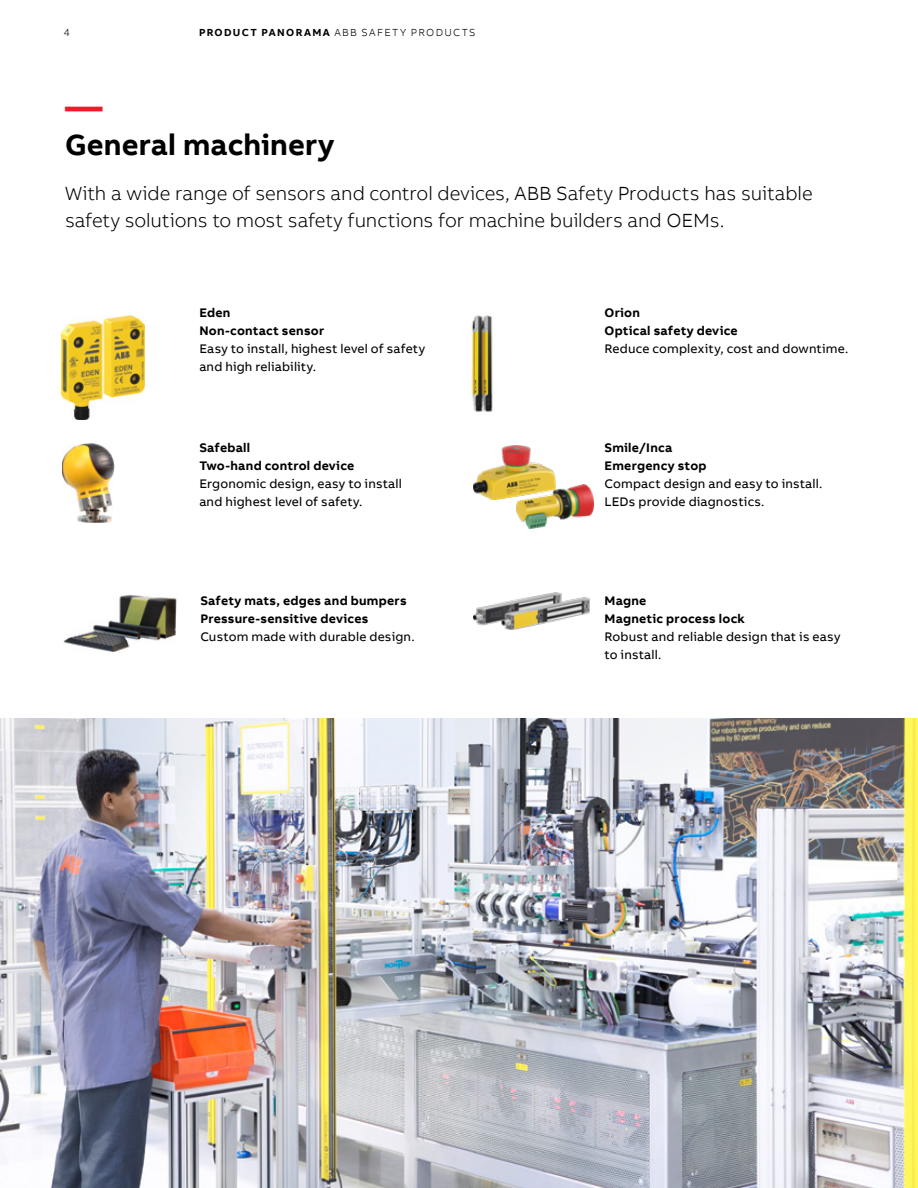
<style>
.page{position:relative;width:918px;height:1188px;background:#fff}
.page>*{position:absolute;margin:0;border:0;box-sizing:border-box;transform-origin:0 0}
.t1{font:700 37.5px "AB Bvoice";color:#ed1c29}
.t2{font:700 30px "AB Bvoice";letter-spacing:.005em;color:#000}
.t3{font:300 19.5px/27px "AB Bvoice";letter-spacing:-.005em;color:#000}
.t4{font:12.75px/18px "AB Bvoice";letter-spacing:.015em;color:#000}
.t5{font:700 12.75px/18px "AB Bvoice";letter-spacing:.02em;color:#000}
.t6{font:300 10.5px "AB Bvoice";letter-spacing:.125em;color:#000}
.s1{font-weight:700}
</style>
<div class="page">
<img style="left:62px;top:443px;width:53px;height:80px">
<img style="left:0;top:719px;width:918px;height:469px">
<img style="left:62px;top:316px;width:82px;height:103px">
<img style="left:63px;top:593px;width:114px;height:59px">
<img style="left:471px;top:315px;width:22px;height:97px">
<img style="left:474px;top:446px;width:81px;height:53px">
<img style="left:473px;top:592px;width:117px;height:38px">
<img style="left:517px;top:484px;width:76px;height:45px">
<p class="t6" style="left:64px;top:26px;width:8px">4</p>
<p class="t6" style="left:199px;top:26px;width:278px"><span class="s1">PRODUCT PANORAMA</span> ABB SAFETY PRODUCTS</p>
<h1 class="t1" style="left:65px;top:83px;width:39px">—</h1>
<h2 class="t2" style="left:65px;top:126px;width:271px">General machinery</h2>
<h3 class="t3" style="left:65px;top:180px;width:749px">With a wide range of sensors and control devices, ABB Safety Products has suitable safety solutions to most safety functions for machine builders and OEMs.</h3>
<p class="t5" style="left:199px;top:304px;width:126px">Eden<br>Non-contact sensor</p>
<p class="t4" style="left:199px;top:340px;width:227px">Easy to install, highest level of safety and high reliability.</p>
<p class="t5" style="left:199px;top:439px;width:156px">Safeball<br>Two-hand control device</p>
<p class="t4" style="left:199px;top:475px;width:204px">Ergonomic design, easy to install and highest level of safety.</p>
<p class="t5" style="left:200px;top:592px;width:208px">Safety mats, edges and bumpers<br>Pressure-sensitive devices</p>
<p class="t4" style="left:200px;top:628px;width:216px">Custom made with durable design.</p>
<p class="t5" style="left:604px;top:304px;width:135px">Orion<br>Optical safety device</p>
<p class="t4" style="left:604px;top:340px;width:246px">Reduce complexity, cost and downtime.</p>
<p class="t5" style="left:604px;top:439px;width:104px">Smile/Inca<br>Emergency stop</p>
<p class="t4" style="left:604px;top:475px;width:220px">Compact design and easy to install.<br>LEDs provide diagnostics.</p>
<p class="t5" style="left:604px;top:592px;width:142px">Magne<br>Magnetic process lock</p>
<p class="t4" style="left:604px;top:628px;width:238px">Robust and reliable design that is easy to install.</p>
</div>
